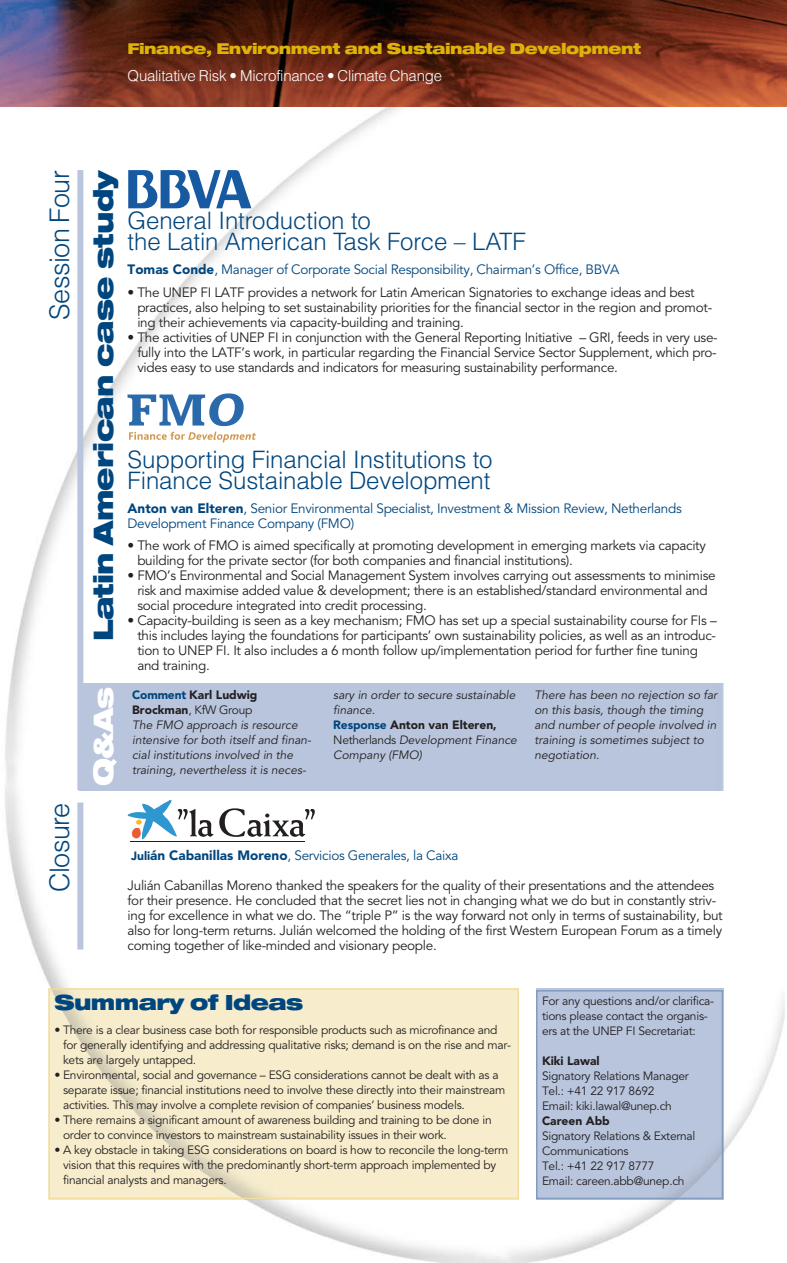
<style>
.page{position:relative;width:787px;height:1263px;background:#fff}
.page>*{position:absolute;margin:0;border:0;box-sizing:border-box;transform-origin:0 0}
.t1{font:900 expanded 27px "Helvetica Neue";letter-spacing:-.03em;color:#00467e}
.t2{font:300 27px "Helvetica";letter-spacing:-.015em;color:#00467e}
.t3{font:900 expanded 27px "Helvetica Neue";color:#fff}
.t4{font:300 24px/21px "Helvetica";letter-spacing:-.005em;color:#00467e}
.t5{font:900 expanded 21px "Helvetica Neue";letter-spacing:-.03em;color:#00467e}
.t6{font:900 expanded 15px "Helvetica Neue";letter-spacing:-.03em;color:#deb308}
.t7{font:300 15px "Helvetica";letter-spacing:-.015em;color:#fff}
.t8{font:13.5px/15px "Avenir";letter-spacing:-.02em;color:#231f20}
.t9{font:13.5px/15px "Avenir";letter-spacing:-.02em;color:#00467e}
.t10{font:12px/15px "Avenir";letter-spacing:-.02em;color:#231f20}
.t11{font:italic 12px/15px "Avenir";color:#231f20}
.t12{font:900 12px "Avenir";color:#231f20}
.s1{font-weight:900}
.s2{font-weight:900;font-style:normal;color:#00467e}
.s3{font-weight:900;font-style:normal}
.s4{font-style:normal}
.s5{font-weight:900;font-size:12px}
</style>
<div class="page">
<img style="left:2px;top:106px;width:782px;height:1157px">
<div style="left:51px;top:991px;width:465px;height:205px;background:#f7edcc"></div>
<div style="left:536px;top:988px;width:187px;height:208px;background:#b8c5dc"></div>
<div style="left:83px;top:683px;width:640px;height:107px;background:#b8c5dc"></div>
<div style="left:128px;top:392px;width:187px;height:55px;background:#fff"></div>
<svg style="left:129px;top:432px;width:127px;height:10px"></svg>
<svg style="left:128px;top:393px;width:116px;height:33px"></svg>
<svg style="left:128px;top:170px;width:123px;height:38px"></svg>
<img style="left:0;top:0;width:787px;height:106px">
<div style="left:48px;top:988px;width:471px;height:211px;border:2px solid #f1dea0"></div>
<div style="left:77px;top:802px;width:6px;height:147px;background:#b9c5dc"></div>
<div style="left:536px;top:990px;width:187px;height:209px;border:2px solid #829bc1"></div>
<div style="left:77px;top:170px;width:6px;height:620px;background:#b9c5dc"></div>
<svg style="left:128px;top:800px;width:187px;height:39px"></svg>
<hr style="left:131px;top:841px;width:174px;height:1px;background:#231f20">
<p class="t6" style="left:128px;top:42px;width:515px">Finance, Environment and Sustainable Development</p>
<p class="t7" style="left:128px;top:67px;width:316px">Qualitative Risk • Microfinance • Climate Change</p>
<h1 class="t2" style="left:44px;top:320px;width:151px;rotate:-90deg">Session Four</h1>
<h1 class="t1" style="left:93px;top:641px;width:472px;rotate:-90deg">Latin American case study</h1>
<h1 class="t2" style="left:44px;top:892px;width:91px;rotate:-90deg">Closure</h1>
<h1 class="t3" style="left:93px;top:786px;width:101px;rotate:-90deg">Q&amp;As</h1>
<h2 class="t4" style="left:128px;top:211px;width:399px">General Introduction to<br>the Latin American Task Force – LATF</h2>
<p class="t9" style="left:128px;top:263px;width:493px"><span class="s1">Tomas Conde</span>, Manager of Corporate Social Responsibility, Chairman’s Office, BBVA</p>
<p class="t8" style="left:137px;top:286px;width:576px;text-indent:-10px">• The UNEP FI LATF provides a network for Latin American Signatories to exchange ideas and best practices, also helping to set sustainability priorities for the financial sector in the region and promot&shy;ing their achievements via capacity-building and training.</p>
<p class="t8" style="left:137px;top:331px;width:582px;text-align:justify;text-indent:-10px">• The activities of UNEP FI in conjunction with the General Reporting Initiative – GRI, feeds in very use&shy;fully into the LATF’s work, in particular regarding the Financial Service Sector Supplement, which pro&shy;vides easy to use standards and indicators for measuring sustainability performance.</p>
<h2 class="t4" style="left:128px;top:449px;width:366px">Supporting Financial Institutions to<br>Finance Sustainable Development</h2>
<p class="t9" style="left:128px;top:502px;width:555px"><span class="s1">Anton van Elteren</span>, Senior Environmental Specialist, Investment &amp; Mission Review, Netherlands<br>Development Finance Company (FMO)</p>
<p class="t8" style="left:137px;top:539px;width:570px;text-indent:-10px">• The work of FMO is aimed specifically at promoting development in emerging markets via capacity building for the private sector (for both companies and financial institutions).</p>
<p class="t8" style="left:137px;top:569px;width:579px;text-indent:-10px">• FMO’s Environmental and Social Management System involves carrying out assessments to minimise risk and maximise added value &amp; development; there is an established/standard environmental and social procedure integrated into credit processing.</p>
<p class="t8" style="left:137px;top:614px;width:581px;text-indent:-10px">• Capacity-building is seen as a key mechanism; FMO has set up a special sustainability course for FIs – this includes laying the foundations for participants’ own sustainability policies, as well as an introduc&shy;tion to UNEP FI. It also includes a 6 month follow up/implementation period for further fine tuning and training.</p>
<p class="t11" style="left:132px;top:688px;width:181px"><span class="s2">Comment</span> <span class="s3">Karl Ludwig<br>Brockman</span><span class="s4">, KfW Group<br></span>The FMO approach is resource intensive for both itself and finan&shy;cial institutions involved in the training, nevertheless it is neces-</p>
<p class="t11" style="left:333px;top:688px;width:185px">sary in order to secure sustainable finance.<br><span class="s2">Response</span> <span class="s3">Anton van Elteren,<br></span><span class="s4">Netherlands</span> Development Finance<br>Company (FMO)</p>
<p class="t11" style="left:534px;top:688px;width:184px">There has been no rejection so far on this basis, though the timing and number of people involved in training is sometimes subject to negotiation.</p>
<p class="t9" style="left:131px;top:849px;width:329px"><span class="s5">Juli</span><span class="s1">án Cabanillas Moreno</span>, Servicios Generales, la Caixa</p>
<p class="t8" style="left:128px;top:879px;width:596px">Julián Cabanillas Moreno thanked the speakers for the quality of their presentations and the attendees for their presence. He concluded that the secret lies not in changing what we do but in constantly striv&shy;ing for excellence in what we do. The “triple P” is the way forward not only in terms of sustainability, but also for long-term returns. Julián welcomed the holding of the first Western European Forum as a timely coming together of like-minded and visionary people.</p>
<h3 class="t5" style="left:54px;top:994px;width:250px">Summary of Ideas</h3>
<p class="t10" style="left:63px;top:1023px;width:449px;text-indent:-9px">• There is a clear business case both for responsible products such as microfinance and for generally identifying and addressing qualitative risks; demand is on the rise and mar&shy;kets are largely untapped.</p>
<p class="t10" style="left:63px;top:1068px;width:443px;text-indent:-9px">• Environmental, social and governance – ESG considerations cannot be dealt with as a separate issue; financial institutions need to involve these directly into their mainstream activities. This may involve a complete revision of companies’ business models.</p>
<p class="t10" style="left:63px;top:1113px;width:430px;text-indent:-9px">• There remains a significant amount of awareness building and training to be done in order to convince investors to mainstream sustainability issues in their work.</p>
<p class="t10" style="left:63px;top:1143px;width:446px;text-indent:-9px">• A key obstacle in taking ESG considerations on board is how to reconcile the long-term vision that this requires with the predominantly short-term approach implemented by financial analysts and managers.</p>
<p class="t10" style="left:542px;top:994px;width:174px">For any questions and/or clarifica&shy;tions please contact the organis&shy;ers at the UNEP FI Secretariat:</p>
<p class="t12" style="left:542px;top:1056px;width:59px">Kiki Lawal</p>
<p class="t10" style="left:542px;top:1069px;width:148px">Signatory Relations Manager<br>Tel.: +41 22 917 8692<br>Email: kiki.lawal@unep.ch</p>
<p class="t12" style="left:542px;top:1116px;width:69px">Careen Abb</p>
<p class="t10" style="left:542px;top:1129px;width:155px">Signatory Relations &amp; External<br>Communications<br>Tel.: +41 22 917 8777<br>Email: careen.abb@unep.ch</p>
</div>
